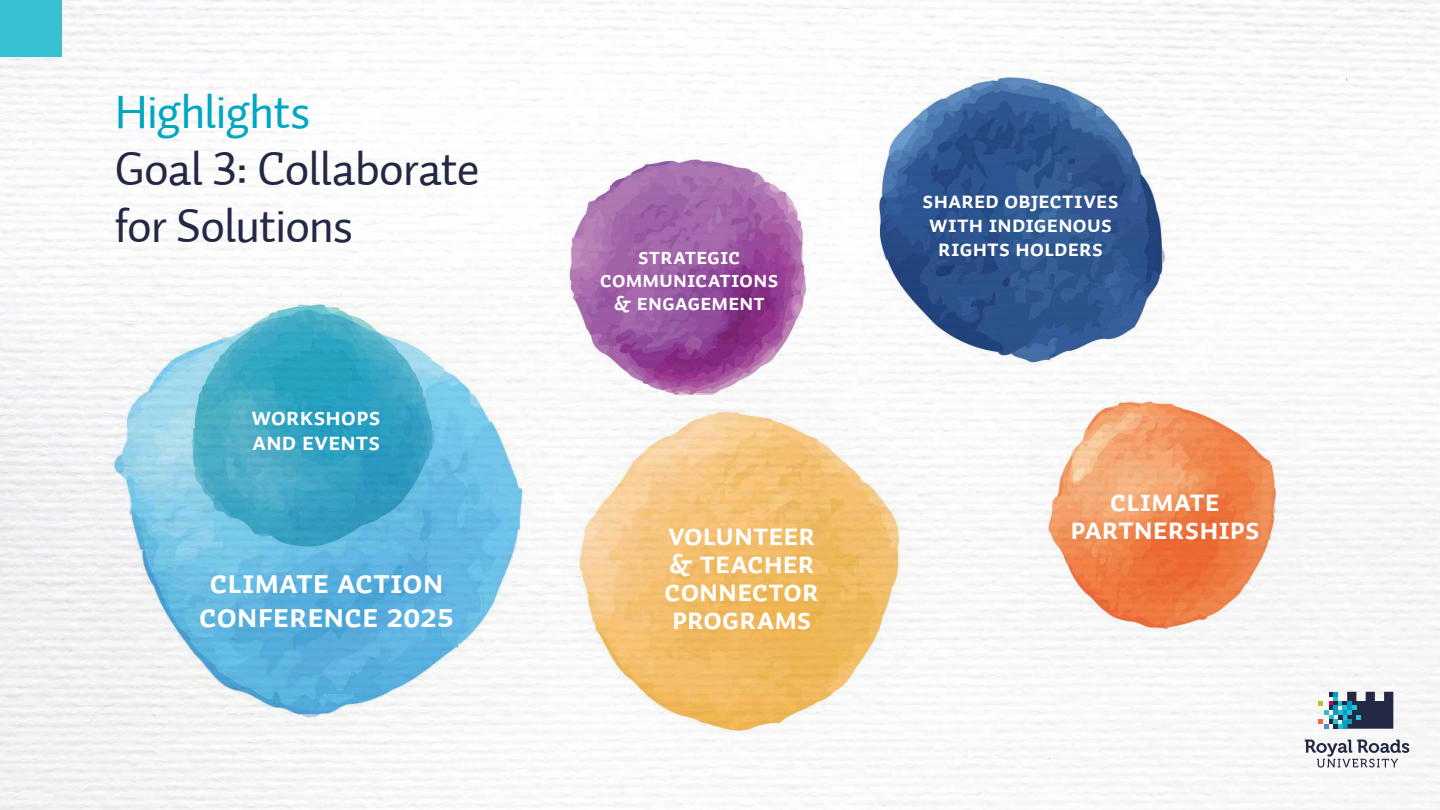
<style>
.page{position:relative;width:1440px;height:810px;background:#fff}
.page>*{position:absolute;margin:0;border:0;box-sizing:border-box;transform-origin:0 0}
.t1{font:47.92px/56.9px "Auto 1 Regular LF";letter-spacing:-.02em;color:#232945}
.t2{font:47.92px "Auto 1 Regular LF";letter-spacing:-.025em;color:#00a7c1}
.t3{font:33.6px/33.6px "Auto 1 Bold Sm Cp";letter-spacing:-.02em;color:#fff;text-align:center}
.t4{font:30.83px/28.1px "Auto 1 Bold Sm Cp";letter-spacing:-.02em;color:#fff;text-align:center}
.t5{font:24.9px/24.9px "Auto 1 Bold Sm Cp";letter-spacing:-.01em;color:#fff}
.t6{font:23.25px/24.1px "Auto 1 Bold Sm Cp";letter-spacing:-.01em;color:#fff;text-align:center}
.t7{font:22.8px/23.2px "Auto 1 Bold Sm Cp";letter-spacing:-.015em;color:#fff;text-align:center}
</style>
<div class="page">
<img style="left:0;top:0;width:1440px;height:810px">
<svg style="left:1305px;top:740px;width:104px;height:28px"></svg>
<svg style="left:1318px;top:692px;width:75px;height:37px"></svg>
<div style="left:0;top:0;width:61px;height:57px;background:#38c1d0"></div>
<img style="left:1029px;top:379px;width:272px;height:280px">
<img style="left:546px;top:135px;width:294px;height:288px">
<img style="left:863px;top:57px;width:310px;height:333px">
<img style="left:562px;top:384px;width:366px;height:364px">
<img style="left:94px;top:264px;width:452px;height:466px">
<img style="left:185px;top:292px;width:291px;height:276px">
<h1 class="t2" style="left:115px;top:82px;width:198px">Highlights</h1>
<h1 class="t1" style="left:115px;top:141px;width:366px">Goal 3: Collaborate for Solutions</h1>
<p class="t5" style="left:252px;top:405px;width:131px">workshops and events</p>
<p class="t3" style="left:199px;top:566px;width:257px">Climate Action<br>Conference 2025</p>
<p class="t7" style="left:600px;top:246px;width:180px">Strategic<br>Communications &amp; Engagement</p>
<p class="t4" style="left:664px;top:522px;width:156px;text-align:left">Volunteer &amp; teacher connector programs</p>
<p class="t6" style="left:922px;top:189px;width:198px">Shared objectives with Indigenous rights holders</p>
<p class="t4" style="left:1070px;top:488px;width:191px">Climate partnerships</p>
</div>
